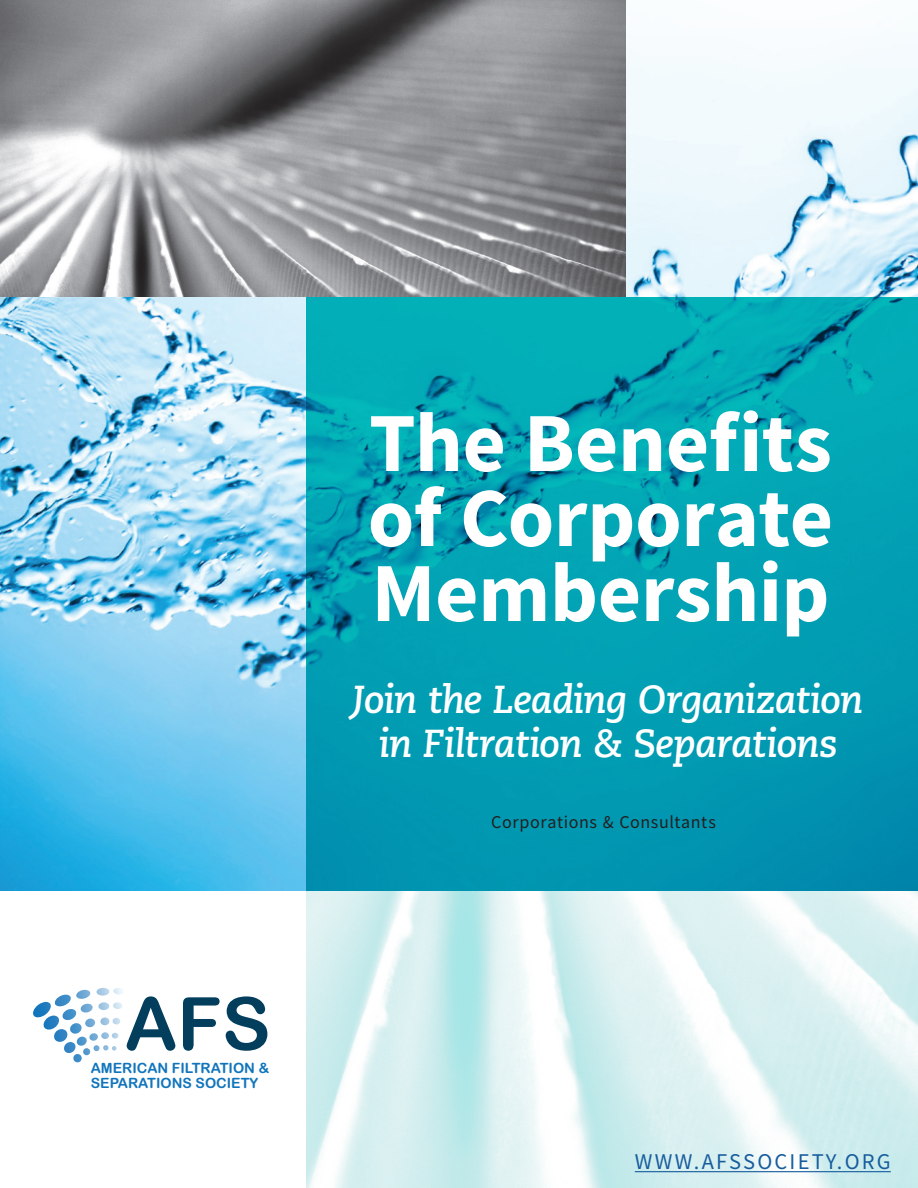
<style>
.page{position:relative;width:918px;height:1188px;background:#fff}
.page>*{position:absolute;margin:0;border:0;box-sizing:border-box;transform-origin:0 0}
.t1{font:700 84px/75px "Source Sans Pro";letter-spacing:-.005em;color:#fff;text-align:justify}
.t2{font:italic 700 39px/43.5px "Caecilia";letter-spacing:-.025em;color:#fff;text-align:center}
.t3{font:22.5px "Source Sans Pro";letter-spacing:.1em;color:#175d9e}
.t4{font:18px "Source Sans Pro";letter-spacing:.03em;color:#231f20}
.t5{font:14.25px/15.5px "Arial Rounded MT Bold";color:#1175bc}
</style>
<div class="page">
<img style="left:0;top:51px;width:918px;height:1137px">
<div style="left:0;top:891px;width:306px;height:297px;background:#fff"></div>
<svg style="left:306px;top:297px;width:612px;height:594px;background:#019eb2"></svg>
<svg style="left:183px;top:997px;width:37px;height:54px"></svg>
<svg style="left:226px;top:996px;width:41px;height:55px"></svg>
<svg style="left:33px;top:988px;width:142px;height:66px"></svg>
<img style="left:0;top:0;width:626px;height:297px">
<hr style="left:635px;top:1171px;width:256px;height:1px;background:#175d9e">
<h1 class="t1" style="left:368px;top:409px;width:467px">The Benefits of Corporate Membership</h1>
<p class="t2" style="left:353px;top:679px;width:512px">Join the Leading Organization in Filtration &amp; Separations</p>
<p class="t4" style="left:491px;top:810px;width:226px">Corporations &amp; Consultants</p>
<p class="t5" style="left:91px;top:1060px;width:180px">AMERICAN FILTRATION &amp;<br>SEPARATIONS SOCIETY</p>
<p class="t3" style="left:635px;top:1148px;width:257px">WWW.AFSSOCIETY.ORG</p>
</div>
